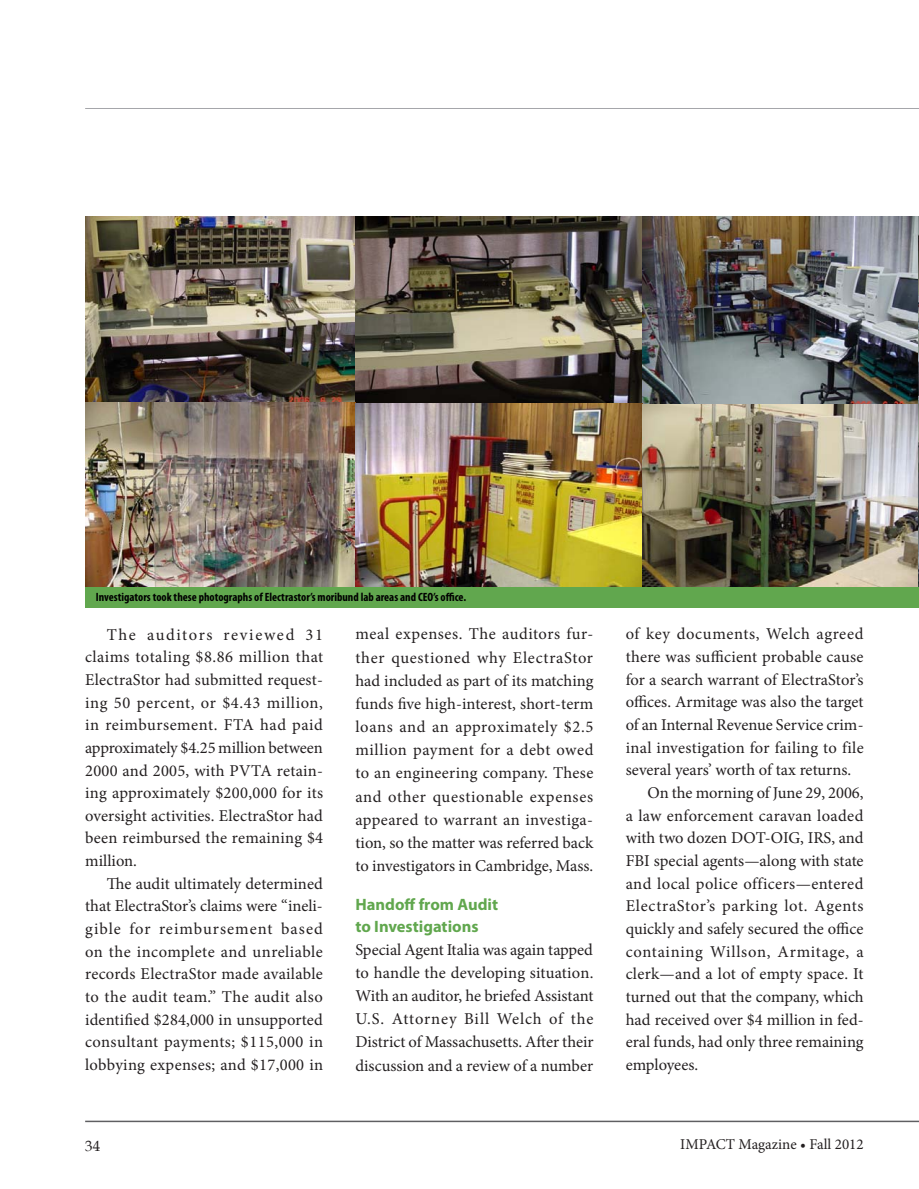
<style>
.page{position:relative;width:919px;height:1189px;background:#fff}
.page>*{position:absolute;margin:0;border:0;box-sizing:border-box;transform-origin:0 0}
.t1{font:16.5px/22.6px "Minion Pro";letter-spacing:.01em;color:#231f20;text-align:justify}
.t2{font:16.5px/22.6px "Minion Pro";letter-spacing:.035em;color:#231f20;text-align:right}
.t3{font:700 16.5px/21.9px "Myriad Pro";color:#61a74e}
.t4{font:15px "Minion Pro";color:#231f20}
.t5{font:15px "Book Antiqua";color:#231f20}
.t6{font:700 condensed 12px "Myriad Pro";color:#000}
</style>
<div class="page">
<hr style="left:85px;top:1120px;width:833px;height:1px;background:#5f5f62">
<img style="left:85px;top:216px;width:834px;height:188px">
<img style="left:85px;top:403px;width:270px;height:183px">
<img style="left:355px;top:403px;width:287px;height:183px">
<img style="left:642px;top:404px;width:276px;height:182px">
<img style="left:918px;top:403px;width:1px;height:183px">
<div style="left:85px;top:586px;width:833px;height:21px;background:#61a74e"></div>
<hr style="left:85px;top:108px;width:833px;height:1px;background:#a5a6aa">
<p class="t6" style="left:96px;top:589px;width:372px">Investigators took these photographs of Electrastor’s moribund lab areas and CEO’s office.</p>
<p class="t2" style="left:85px;top:623px;width:239px">The auditors reviewed 31 claims totaling $8.86 million that</p>
<p class="t1" style="left:85px;top:690px;width:239px">ing 50 percent, or $4.43 million, in reimbursement. FTA had paid approximately $4.25 million between</p>
<p class="t1" style="left:85px;top:781px;width:239px">ing approximately $200,000 for its oversight activities. ElectraStor had been reimbursed the remaining $4 million.</p>
<p class="t1" style="left:85px;top:872px;width:239px;text-indent:22px">The audit ultimately determined that ElectraStor’s claims were “ineli&shy;gible for reimbursement based on the incomplete and unreliable records ElectraStor made available to the audit team.” The audit also identified $284,000 in unsupported consultant payments; $115,000 in lobbying expenses; and $17,000 in</p>
<p class="t1" style="left:85px;top:668px;width:239px">ElectraStor had submitted request-</p>
<p class="t1" style="left:85px;top:758px;width:239px">2000 and 2005, with PVTA retain-</p>
<p class="t2" style="left:355px;top:622px;width:239px">meal expenses. The auditors fur-</p>
<p class="t1" style="left:355px;top:645px;width:239px;line-height:23.1px">ther questioned why ElectraStor had included as part of its matching funds five high-interest, short-term loans and an approximately $2.5 million payment for a debt owed to an engineering company. These and other questionable expenses</p>
<p class="t1" style="left:355px;top:831px;width:239px;line-height:23.1px">tion, so the matter was referred back to investigators in Cambridge, Mass.</p>
<p class="t1" style="left:355px;top:808px;width:239px">appeared to warrant an investiga-</p>
<h3 class="t3" style="left:355px;top:892px;width:144px">Handoff from Audit to Investigations</h3>
<p class="t1" style="left:355px;top:937px;width:239px;line-height:23.1px">Special Agent Italia was again tapped to handle the developing situation.<br>With an auditor, he briefed Assistant U.S. Attorney Bill Welch of the District of Massachusetts. After their discussion and a review of a number</p>
<p class="t1" style="left:625px;top:622px;width:239px">of key documents, Welch agreed there was sufficient probable cause for a search warrant of ElectraStor’s offices. Armitage was also the target</p>
<p class="t1" style="left:625px;top:736px;width:239px">inal investigation for failing to file several years’ worth of tax returns.</p>
<p class="t1" style="left:625px;top:713px;width:239px">of an Internal Revenue Service crim-</p>
<p class="t1" style="left:625px;top:781px;width:239px;text-indent:22px">On the morning of June 29, 2006, a law enforcement caravan loaded with two dozen DOT-OIG, IRS, and FBI special agents—along with state and local police officers—entered ElectraStor’s parking lot. Agents quickly and safely secured the office containing Willson, Armitage, a clerk—and a lot of empty space. It turned out that the company, which</p>
<p class="t1" style="left:625px;top:1030px;width:239px">eral funds, had only three remaining employees.</p>
<p class="t1" style="left:625px;top:1007px;width:239px">had received over $4 million in fed-</p>
<p class="t5" style="left:85px;top:1135px;width:16px">34</p>
<p class="t4" style="left:680px;top:1133px;width:185px">IMPACT Magazine • Fall 2012</p>
</div>
